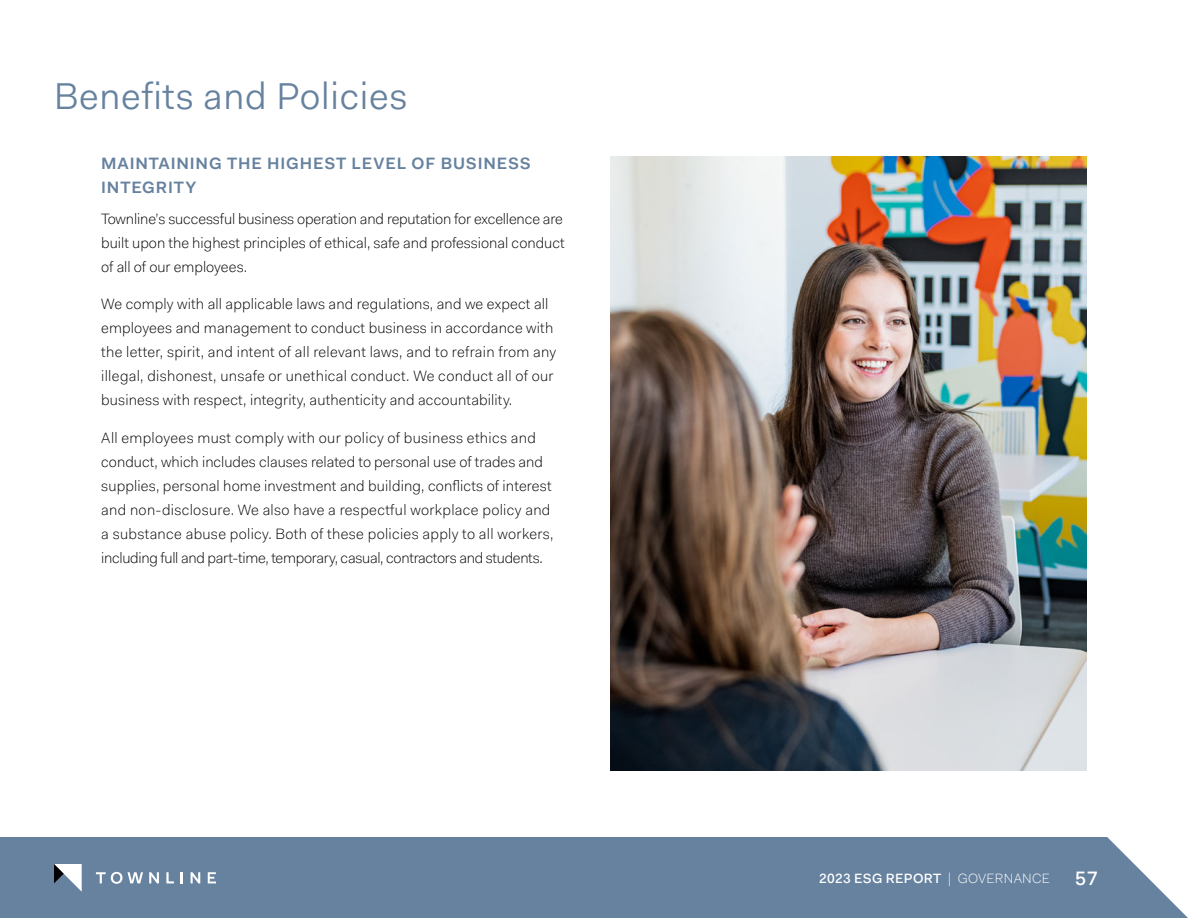
<style>
.page{position:relative;width:1188px;height:918px;background:#fff}
.page>*{position:absolute;margin:0;border:0;box-sizing:border-box;transform-origin:0 0}
.t1{font:37.5px "Fakt Pro Blond";letter-spacing:.02em;color:#66829f}
.t2{font:500 19.5px "Fakt Pro";color:#fff}
.t3{font:600 16.5px/24px "Fakt Pro";letter-spacing:.05em;color:#66829f}
.t4{font:300 15px/24px "Fakt Pro";letter-spacing:.01em;color:#000}
.t5{font:500 13.5px "Fakt Pro";letter-spacing:.02em;color:#fff}
.s1{font-weight:300}
</style>
<div class="page">
<div style="left:0;top:837px;width:1188px;height:81px;background:#66829f"></div>
<svg style="left:96px;top:872px;width:47px;height:12px"></svg>
<svg style="left:149px;top:872px;width:10px;height:11px"></svg>
<svg style="left:166px;top:872px;width:8px;height:11px"></svg>
<svg style="left:181px;top:872px;width:2px;height:11px"></svg>
<svg style="left:191px;top:872px;width:9px;height:11px"></svg>
<svg style="left:208px;top:872px;width:8px;height:11px"></svg>
<svg style="left:54px;top:864px;width:28px;height:28px"></svg>
<img style="left:611px;top:157px;width:476px;height:613px">
<h1 class="t1" style="left:54px;top:71px;width:355px">Benefits and Policies</h1>
<p class="t3" style="left:101px;top:151px;width:431px">MAINTAINING THE HIGHEST LEVEL OF BUSINESS<br>INTEGRITY</p>
<p class="t4" style="left:101px;top:206px;width:465px">Townline’s successful business operation and reputation for excellence are built upon the highest principles of ethical, safe and professional conduct of all of our employees.</p>
<p class="t4" style="left:101px;top:292px;width:457px">We comply with all applicable laws and regulations, and we expect all employees and management to conduct business in accordance with the letter, spirit, and intent of all relevant laws, and to refrain from any illegal, dishonest, unsafe or unethical conduct. We conduct all of our business with respect, integrity, authenticity and accountability.</p>
<p class="t4" style="left:101px;top:425px;width:454px">All employees must comply with our policy of business ethics and conduct, which includes clauses related to personal use of trades and supplies, personal home investment and building, conflicts of interest and non-disclosure. We also have a respectful workplace policy and a substance abuse policy. Both of these policies apply to all workers, including full and part-time, temporary, casual, contractors and students.</p>
<p class="t5" style="left:819px;top:869px;width:232px">2023 ESG REPORT <span class="s1">| GOVERNANCE</span></p>
<h2 class="t2" style="left:1075px;top:865px;width:24px">57</h2>
</div>
